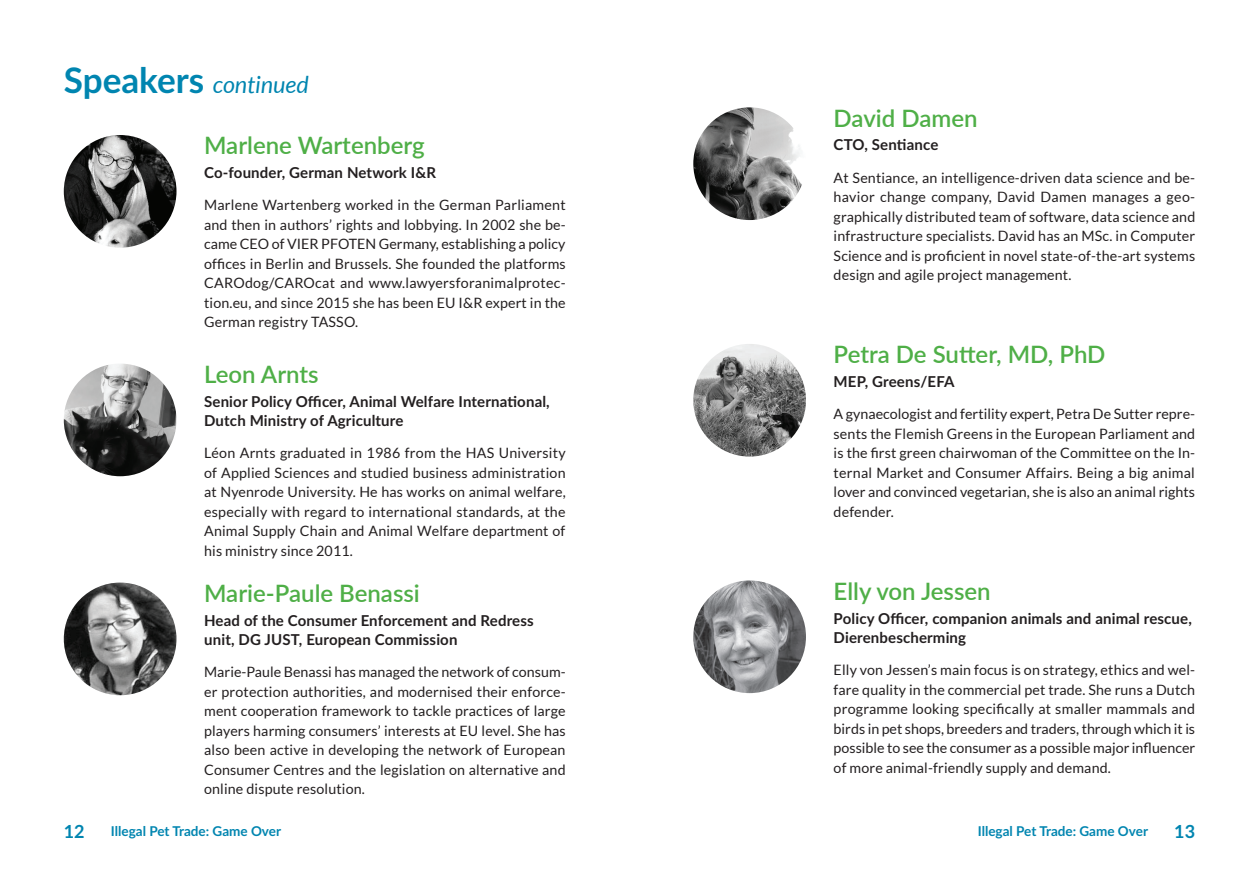
<style>
.page{position:relative;width:1259px;height:893px;background:#fff}
.page>*{position:absolute;margin:0;border:0;box-sizing:border-box;transform-origin:0 0}
.t1{font:600 24px "Lato";color:#4faf47}
.t2{font:italic 23.4px "Lato";color:#0085b0}
.t3{font:700 18px "Lato";color:#0085b0}
.t4{font:700 15px/19.5px "Lato";letter-spacing:.01em;color:#231f20}
.t5{font:14.25px/19.5px "Lato";letter-spacing:.01em;color:#231f20;text-align:justify}
.t6{font:700 13.5px "Lato";color:#0085b0}
.s1{font-weight:700;font-style:normal;font-size:35.1px}
</style>
<div class="page">
<img style="left:693px;top:107px;width:113px;height:113px;border-radius:56px">
<img style="left:64px;top:364px;width:112px;height:112px;border-radius:56px">
<img style="left:64px;top:583px;width:112px;height:112px;border-radius:56px">
<img style="left:693px;top:344px;width:113px;height:113px;border-radius:56px">
<img style="left:693px;top:580px;width:113px;height:113px;border-radius:56px">
<img style="left:64px;top:135px;width:112px;height:113px;border-radius:56px">
<h2 class="t2" style="left:64px;top:72px;width:246px"><span class="s1">Speakers</span> continued</h2>
<h1 class="t1" style="left:204px;top:128px;width:222px">Marlene Wartenberg</h1>
<p class="t4" style="left:204px;top:162px;width:233px">Co-founder, German Network I&amp;R</p>
<p class="t5" style="left:204px;top:195px;width:363px">Marlene Wartenberg worked in the German Parliament and then in authors’ rights and lobbying. In 2002 she be&shy;came CEO of VIER PFOTEN Germany, establishing a policy offices in Berlin and Brussels. She founded the platforms CAROdog/CAROcat and www.lawyersforanimalprotec&shy;tion.eu, and since 2015 she has been EU I&amp;R expert in the German registry TASSO.</p>
<h1 class="t1" style="left:204px;top:357px;width:116px">Leon Arnts</h1>
<p class="t4" style="left:204px;top:391px;width:347px">Senior Policy Officer, Animal Welfare International,<br>Dutch Ministry of Agriculture</p>
<p class="t5" style="left:204px;top:443px;width:363px">Léon Arnts graduated in 1986 from the HAS University of Applied Sciences and studied business administration at Nyenrode University. He has works on animal welfare, especially with regard to international standards, at the Animal Supply Chain and Animal Welfare department of his ministry since 2011.</p>
<h1 class="t1" style="left:204px;top:576px;width:217px">Marie-Paule Benassi</h1>
<p class="t4" style="left:204px;top:610px;width:331px">Head of the Consumer Enforcement and Redress unit, DG JUST, European Commission</p>
<p class="t5" style="left:204px;top:662px;width:363px">Marie-Paule Benassi has managed the network of consum&shy;er protection authorities, and modernised their enforce&shy;ment cooperation framework to tackle practices of large players harming consumers’ interests at EU level. She has also been active in developing the network of European Consumer Centres and the legislation on alternative and online dispute resolution.</p>
<h1 class="t1" style="left:833px;top:101px;width:145px">David Damen</h1>
<p class="t4" style="left:833px;top:135px;width:106px">CTO, Sentiance</p>
<p class="t5" style="left:833px;top:168px;width:363px">At Sentiance, an intelligence-driven data science and be&shy;havior change company, David Damen manages a geo&shy;graphically distributed team of software, data science and infrastructure specialists. David has an MSc. in Computer Science and is proficient in novel state-of-the-art systems design and agile project management.</p>
<h1 class="t1" style="left:833px;top:337px;width:273px">Petra De Sutter, MD, PhD</h1>
<p class="t4" style="left:833px;top:371px;width:122px">MEP, Greens/EFA</p>
<p class="t5" style="left:833px;top:404px;width:363px">A gynaecologist and fertility expert, Petra De Sutter repre&shy;sents the Flemish Greens in the European Parliament and is the first green chairwoman of the Committee on the In&shy;ternal Market and Consumer Affairs. Being a big animal lover and convinced vegetarian, she is also an animal rights defender.</p>
<h1 class="t1" style="left:833px;top:574px;width:159px">Elly von Jessen</h1>
<p class="t4" style="left:833px;top:608px;width:360px">Policy Officer, companion animals and animal rescue,<br>Dierenbescherming</p>
<p class="t5" style="left:833px;top:660px;width:363px">Elly von Jessen’s main focus is on strategy, ethics and wel&shy;fare quality in the commercial pet trade. She runs a Dutch programme looking specifically at smaller mammals and birds in pet shops, breeders and traders, through which it is possible to see the consumer as a possible major influencer of more animal-friendly supply and demand.</p>
<p class="t3" style="left:64px;top:819px;width:22px">12</p>
<p class="t6" style="left:111px;top:821px;width:172px">Illegal Pet Trade: Game Over</p>
<p class="t6" style="left:978px;top:821px;width:172px">Illegal Pet Trade: Game Over</p>
<p class="t3" style="left:1174px;top:819px;width:22px">13</p>
</div>
